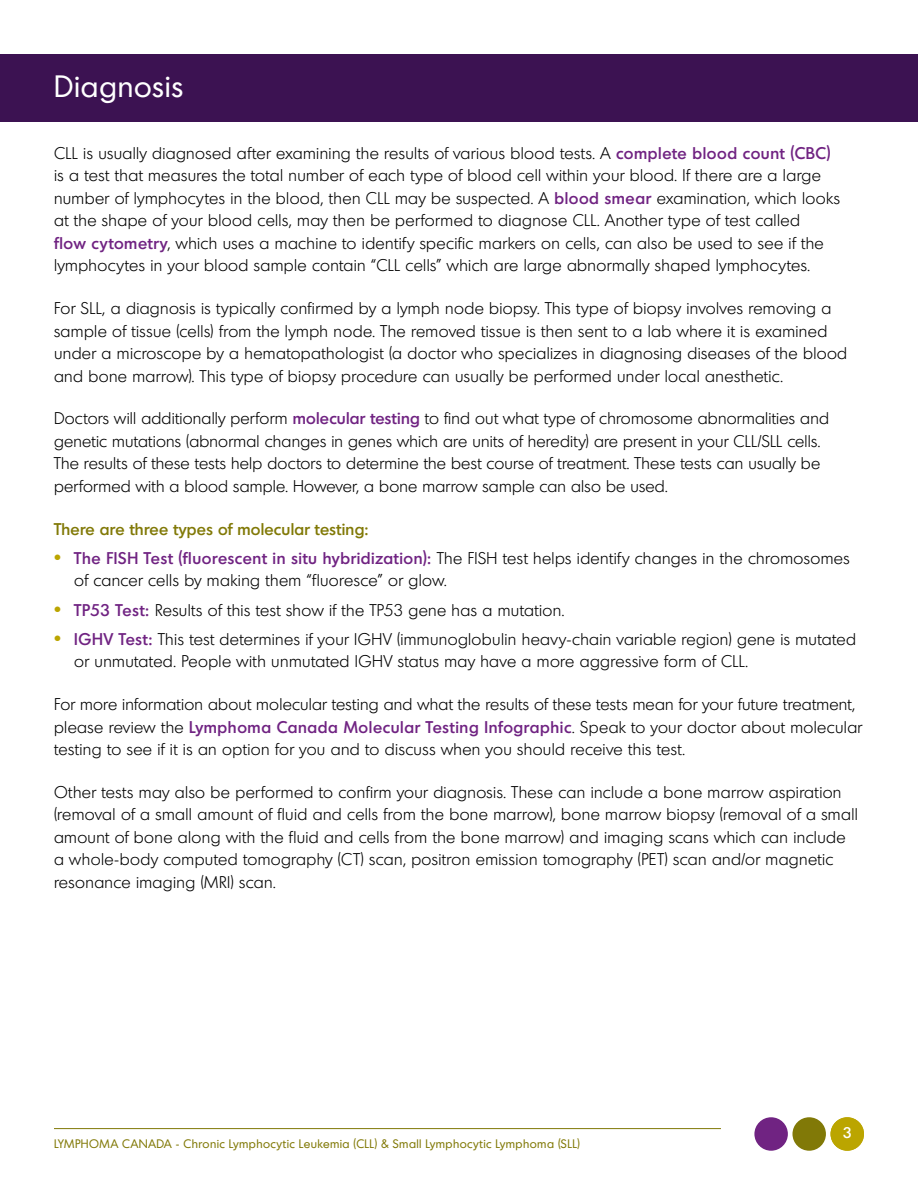
<style>
.page{position:relative;width:918px;height:1188px;background:#fff}
.page>*{position:absolute;margin:0;border:0;box-sizing:border-box;transform-origin:0 0}
.t1{font:30px "Montreal Serial";letter-spacing:.03em;color:#fff}
.t2{font:300 16.5px/22.5px "Montreal Serial";letter-spacing:.025em;color:#000}
.t3{font:500 16.5px "Montreal Serial";letter-spacing:.02em;color:#817907}
.t4{font:500 15px "Montreal Serial";color:#fff}
.t5{font:12px "Montreal Serial";letter-spacing:.035em;color:#817907}
.s1{font-weight:500;color:#702382}
.s2{font-family:"Arial";font-weight:700;font-size:19.5px;color:#bba500}
</style>
<div class="page">
<div style="left:754px;top:1117px;width:34px;height:34px;background:#702382;border-radius:50%"></div>
<div style="left:792px;top:1117px;width:34px;height:34px;background:#817907;border-radius:50%"></div>
<div style="left:831px;top:1117px;width:33px;height:34px;background:#bba500;border-radius:50%"></div>
<hr style="left:54px;top:1128px;width:667px;height:1px;background:#817907">
<div style="left:0;top:54px;width:918px;height:68px;background:#3c1252"></div>
<h1 class="t1" style="left:54px;top:67px;width:131px">Diagnosis</h1>
<p class="t2" style="left:54px;top:142px;width:787px">CLL is usually diagnosed after examining the results of various blood tests. A <span class="s1">complete blood count (CBC) </span>is a test that measures the total number of each type of blood cell within your blood. If there are a large number of lymphocytes in the blood, then CLL may be suspected. A <span class="s1">blood smear</span> examination, which looks at the shape of your blood cells, may then be performed to diagnose CLL. Another type of test called<br><span class="s1">flow cytometry</span>, which uses a machine to identify specific markers on cells, can also be used to see if the lymphocytes in your blood sample contain “CLL cells” which are large abnormally shaped lymphocytes.</p>
<p class="t2" style="left:54px;top:297px;width:795px">For SLL, a diagnosis is typically confirmed by a lymph node biopsy. This type of biopsy involves removing a sample of tissue (cells) from the lymph node. The removed tissue is then sent to a lab where it is examined under a microscope by a hematopathologist (a doctor who specializes in diagnosing diseases of the blood and bone marrow). This type of biopsy procedure can usually be performed under local anesthetic.</p>
<p class="t2" style="left:54px;top:407px;width:777px">Doctors will additionally perform <span class="s1">molecular testing</span> to find out what type of chromosome abnormalities and genetic mutations (abnormal changes in genes which are units of heredity) are present in your CLL/SLL cells.<br>The results of these tests help doctors to determine the best course of treatment. These tests can usually be performed with a blood sample. However, a bone marrow sample can also be used.</p>
<p class="t3" style="left:54px;top:518px;width:316px">There are three types of molecular testing:</p>
<p class="t2" style="left:74px;top:547px;width:777px;text-indent:-20px"><span class="s2">•</span> <span class="s1">The FISH Test (fluorescent in situ hybridization):</span> The FISH test helps identify changes in the chromosomes of cancer cells by making them “fluoresce” or glow.</p>
<p class="t2" style="left:54px;top:598px;width:512px"><span class="s2">•</span> <span class="s1">TP53 Test:</span> Results of this test show if the TP53 gene has a mutation.</p>
<p class="t2" style="left:74px;top:628px;width:783px;text-indent:-20px"><span class="s2">•</span> <span class="s1">IGHV Test:</span> This test determines if your IGHV (immunoglobulin heavy-chain variable region) gene is mutated or unmutated. People with unmutated IGHV status may have a more aggressive form of CLL.</p>
<p class="t2" style="left:54px;top:693px;width:810px">For more information about molecular testing and what the results of these tests mean for your future treatment, please review the <span class="s1">Lymphoma Canada Molecular Testing Infographic</span>. Speak to your doctor about molecular testing to see if it is an option for you and to discuss when you should receive this test.</p>
<p class="t2" style="left:54px;top:781px;width:805px">Other tests may also be performed to confirm your diagnosis. These can include a bone marrow aspiration (removal of a small amount of fluid and cells from the bone marrow), bone marrow biopsy (removal of a small amount of bone along with the fluid and cells from the bone marrow) and imaging scans which can include a whole-body computed tomography (CT) scan, positron emission tomography (PET) scan and/or magnetic resonance imaging (MRI) scan.</p>
<p class="t5" style="left:54px;top:1136px;width:528px">LYMPHOMA CANADA - Chronic Lymphocytic Leukemia (CLL) &amp; Small Lymphocytic Lymphoma (SLL)</p>
<p class="t4" style="left:843px;top:1123px;width:10px">3</p>
</div>
